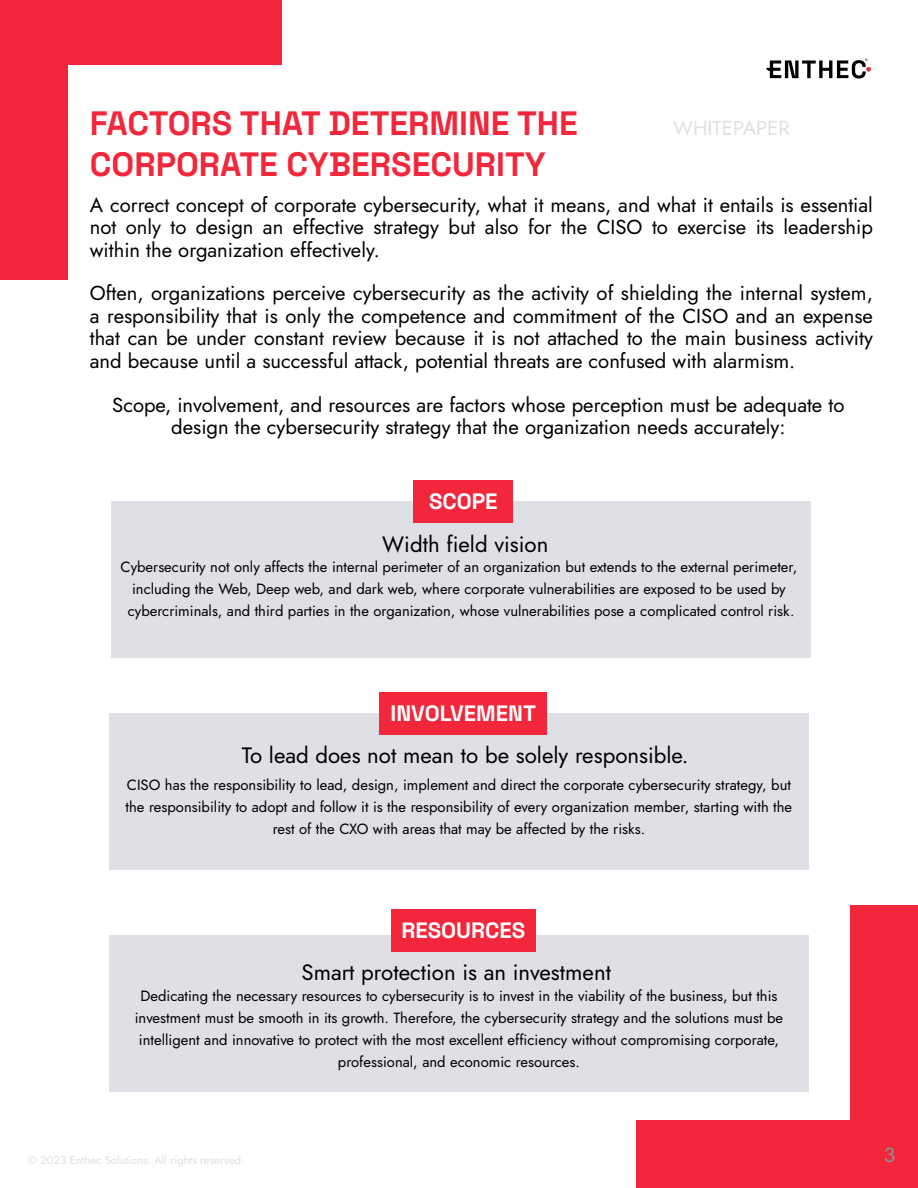
<style>
.page{position:relative;width:918px;height:1188px;background:#fff}
.page>*{position:absolute;margin:0;border:0;box-sizing:border-box;transform-origin:0 0}
.t1{font:700 33.75px "Space Grotesk";color:#f2273b}
.t2{font:22.2px "Jost";color:#000}
.t3{font:700 22.2px "Space Grotesk";color:#fff}
.t4{font:20.25px/22.5px "Jost";color:#000;text-align:justify}
.t5{font:20.25px "Jost";color:#dfe0e5}
.t6{font:20.25px "Arial";color:#8f8f8f}
.t7{font:14.85px/22.2px "Jost";color:#000;text-align:center}
.t8{font:11.25px "Jost";color:#dfe0e5}
</style>
<div class="page">
<div style="left:0;top:0;width:67px;height:280px;background:#f2273b"></div>
<div style="left:0;top:0;width:281px;height:65px;background:#f2273b"></div>
<div style="left:851px;top:906px;width:67px;height:281px;background:#f2273b"></div>
<div style="left:637px;top:1121px;width:281px;height:67px;background:#f2273b"></div>
<div style="left:111px;top:501px;width:700px;height:157px;background:#dfe0e5"></div>
<div style="left:414px;top:480px;width:99px;height:43px;background:#f2273b"></div>
<div style="left:109px;top:713px;width:700px;height:157px;background:#dfe0e5"></div>
<div style="left:380px;top:692px;width:167px;height:42px;background:#f2273b"></div>
<div style="left:109px;top:935px;width:700px;height:156px;background:#dfe0e5"></div>
<div style="left:391px;top:909px;width:145px;height:43px;background:#f2273b"></div>
<img style="left:766px;top:58px;width:105px;height:21px">
<h1 class="t1" style="left:90px;top:103px;width:489px">FACTORS THAT DETERMINE THE</h1>
<h3 class="t5" style="left:673px;top:116px;width:118px">WHITEPAPER</h3>
<h1 class="t1" style="left:90px;top:144px;width:458px">CORPORATE CYBERSECURITY</h1>
<h3 class="t4" style="left:90px;top:193px;width:785px">A correct concept of corporate cybersecurity, what it means, and what it entails is essential not only to design an effective strategy but also for the CISO to exercise its leadership within the organization effectively.</h3>
<p class="t4" style="left:90px;top:282px;width:785px">Often, organizations perceive cybersecurity as the activity of shielding the internal system, a responsibility that is only the competence and commitment of the CISO and an expense that can be under constant review because it is not attached to the main business activity and because until a successful attack, potential threats are confused with alarmism.</p>
<h3 class="t4" style="left:112px;top:393px;width:734px;text-align:center">Scope, involvement, and resources are factors whose perception must be adequate to design the cybersecurity strategy that the organization needs accurately:</h3>
<h2 class="t3" style="left:429px;top:488px;width:70px">SCOPE</h2>
<h2 class="t2" style="left:382px;top:531px;width:168px">Width field vision</h2>
<p class="t7" style="left:121px;top:556px;width:678px">Cybersecurity not only affects the internal perimeter of an organization but extends to the external perimeter, including the Web, Deep web, and dark web, where corporate vulnerabilities are exposed to be used by cybercriminals, and third parties in the organization, whose vulnerabilities pose a complicated control risk.</p>
<h2 class="t3" style="left:391px;top:700px;width:147px">INVOLVEMENT</h2>
<h2 class="t2" style="left:242px;top:742px;width:448px">To lead does not mean to be solely responsible.</h2>
<p class="t7" style="left:126px;top:774px;width:668px">CISO has the responsibility to lead, design, implement and direct the corporate cybersecurity strategy, but the responsibility to adopt and follow it is the responsibility of every organization member, starting with the rest of the CXO with areas that may be affected by the risks.</p>
<h2 class="t3" style="left:401px;top:917px;width:125px">RESOURCES</h2>
<h2 class="t2" style="left:301px;top:959px;width:311px">Smart protection is an investment</h2>
<p class="t7" style="left:135px;top:984px;width:650px">Dedicating the necessary resources to cybersecurity is to invest in the viability of the business, but this investment must be smooth in its growth. Therefore, the cybersecurity strategy and the solutions must be intelligent and innovative to protect with the most excellent efficiency without compromising corporate, professional, and economic resources.</p>
<p class="t8" style="left:28px;top:1154px;width:218px">© 2023 Enthec Solutions. All rights reserved.</p>
<h3 class="t6" style="left:884px;top:1144px;width:13px">3</h3>
</div>
